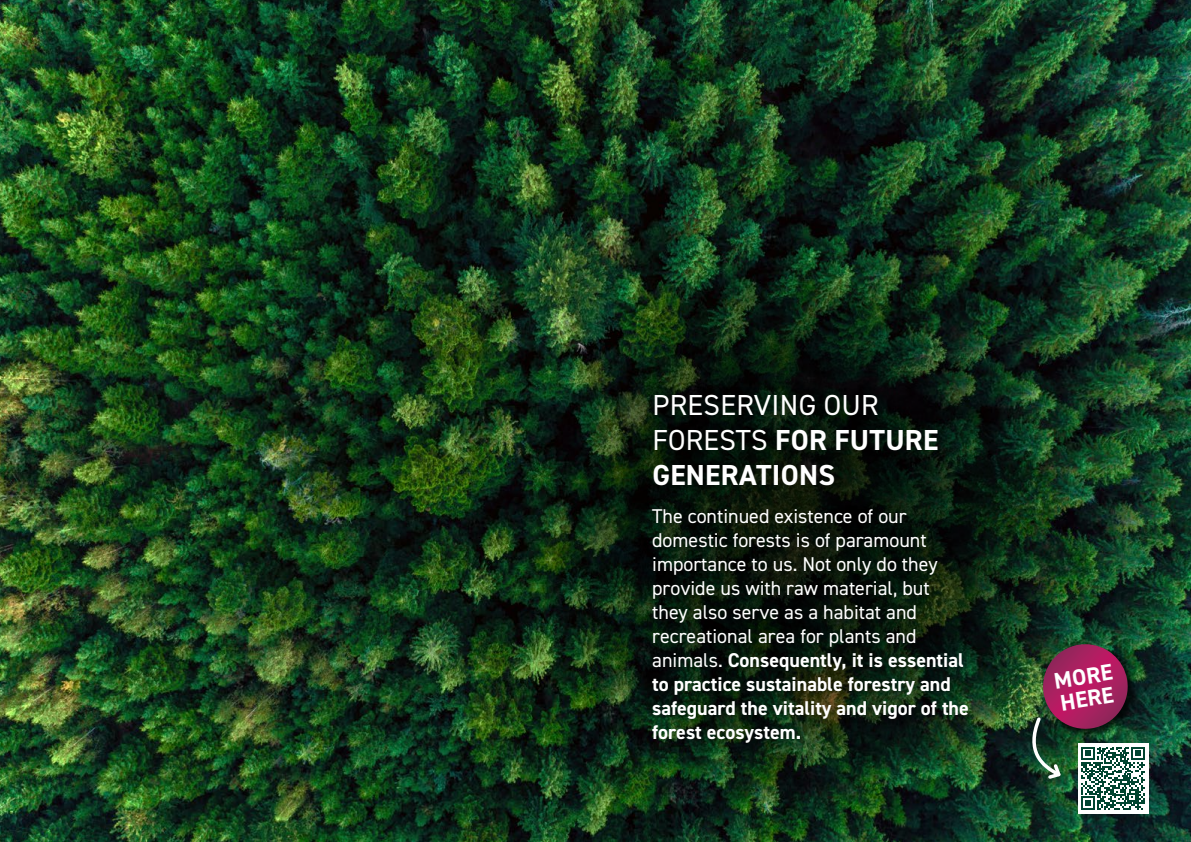
<style>
.page{position:relative;width:1191px;height:842px;background:#fff}
.page>*{position:absolute;margin:0;border:0;box-sizing:border-box;transform-origin:0 0}
.t1{font:29px/34.8px "DIN2014";letter-spacing:.01em;color:#fff}
.t2{font:700 22.8px "DIN2014";color:#fff}
.t3{font:20px/24px "DIN2014";color:#fff}
.s1{font-weight:700}
</style>
<div class="page">
<img style="left:0;top:0;width:1191px;height:842px">
<img style="left:461px;top:218px;width:679px;height:624px">
<div style="left:644px;top:386px;width:333px;height:365px;background:#000;opacity:.5"></div>
<div style="left:1077px;top:743px;width:71px;height:71px;background:#fff"></div>
<img style="left:1026px;top:644px;width:118px;height:166px">
<p class="t1" style="left:652px;top:387px;width:287px">PRESERVING OUR<br>FORESTS <span class="s1">FOR FUTURE<br>GENERATIONS</span></p>
<p class="t3" style="left:652px;top:504px;width:318px">The continued existence of our domestic forests is of paramount importance to us. Not only do they provide us with raw material, but they also serve as a habitat and recreational area for plants and animals. <span class="s1">Consequently, it is essential to practice sustainable forestry and safeguard the vitality and vigor of the forest ecosystem.</span></p>
<p class="t2" style="left:1052px;top:666px;width:60px;rotate:-9deg">MORE</p>
<p class="t2" style="left:1058px;top:688px;width:55px;rotate:-9deg">HERE</p>
</div>
